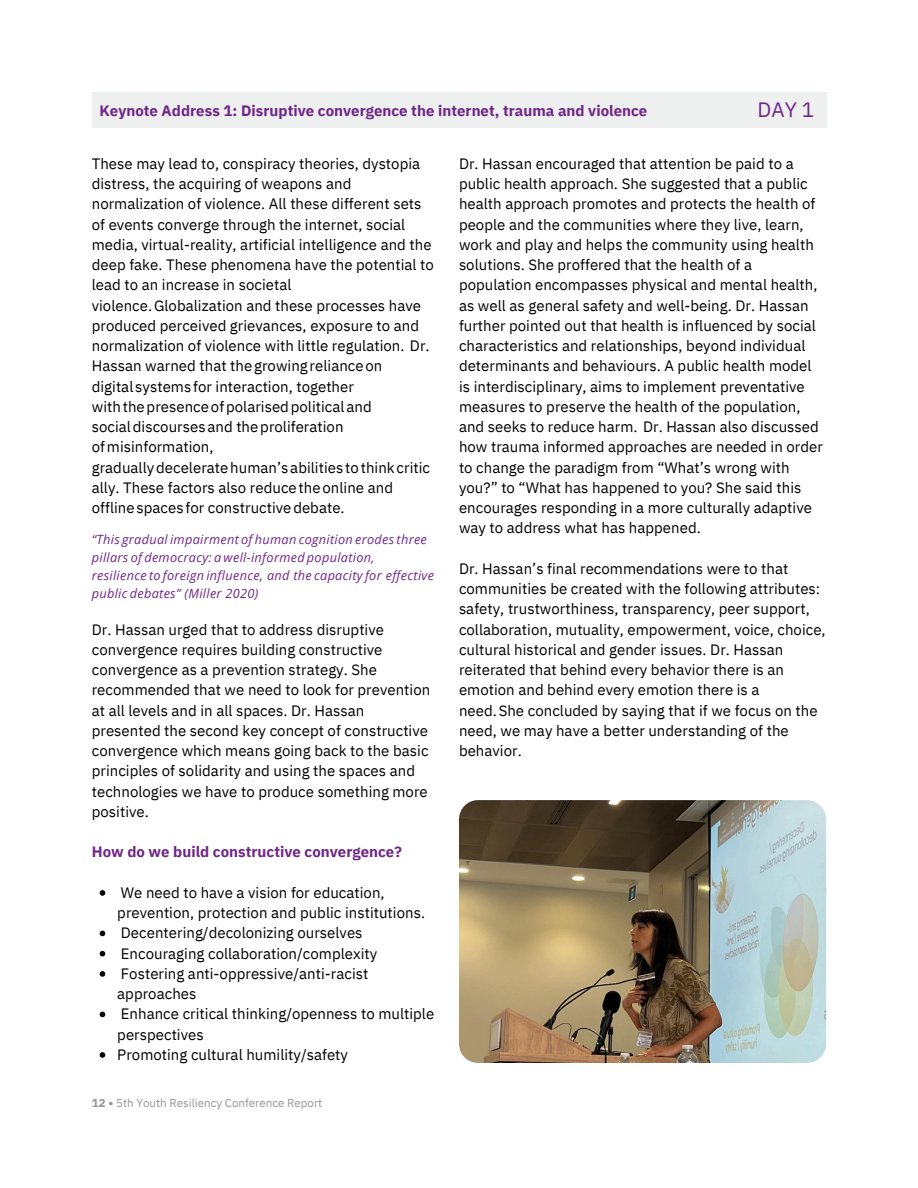
<style>
.page{position:relative;width:918px;height:1188px;background:#fff}
.page>*{position:absolute;margin:0;border:0;box-sizing:border-box;transform-origin:0 0}
.t1{font:20.7px "IBM Plex Sans";color:#6f2688}
.t2{font:15px/20.2px "IBM Plex Sans";color:#000}
.t3{font:700 15px "IBM Plex Sans";color:#6f2688}
.t4{font:italic 12.75px/17.7px "Open Sans";letter-spacing:.025em;color:#6f2688}
.t5{font:11.55px "IBM Plex Sans";color:#939598}
.s1{font-weight:700}
</style>
<div class="page">
<svg style="left:100px;top:890px;width:5px;height:6px"></svg>
<svg style="left:100px;top:931px;width:5px;height:5px"></svg>
<svg style="left:100px;top:951px;width:5px;height:5px"></svg>
<svg style="left:100px;top:971px;width:5px;height:6px"></svg>
<svg style="left:100px;top:1012px;width:5px;height:5px"></svg>
<svg style="left:100px;top:1052px;width:5px;height:6px"></svg>
<div style="left:92px;top:92px;width:734px;height:35px;background:#eeefef"></div>
<img style="left:459px;top:800px;width:367px;height:263px">
<p class="t3" style="left:99px;top:101px;width:549px">Keynote Address 1: Disruptive convergence the internet, trauma and violence</p>
<p class="t1" style="left:757px;top:96px;width:58px">DAY 1</p>
<h2 class="t2" style="left:92px;top:153px;width:344px">These may lead to, conspiracy theories, dystopia distress, the acquiring of weapons and normalization of violence. All these different sets of events converge through the internet, social media, virtual-reality, artificial intelligence and the deep fake. These phenomena have the potential to lead to an increase in societal violence.Globalization and these processes have produced perceived grievances, exposure to and normalization of violence with little regulation. Dr.<br>Hassan warned that thegrowingrelianceon<br>digital systems for interaction, together withthepresenceofpolarisedpoliticaland socialdiscoursesand theproliferation ofmisinformation, graduallydeceleratehuman’sabilities tothinkcritic ally. These factors also reducetheonline and offlinespaces for constructivedebate.</h2>
<p class="t4" style="left:92px;top:531px;width:344px">“This gradual impairment of human cognition erodes three pillars of democracy: a well-informed population,<br>resilience to foreign influence, and the capacity for effective public debates” (Miller 2020)</p>
<h1 class="t2" style="left:92px;top:619px;width:340px">Dr. Hassan urged that to address disruptive convergence requires building constructive convergence as a prevention strategy. She recommended that we need to look for prevention at all levels and in all spaces. Dr. Hassan presented the second key concept of constructive convergence which means going back to the basic principles of solidarity and using the spaces and technologies we have to produce something more positive.</h1>
<h3 class="t3" style="left:92px;top:842px;width:312px">How do we build constructive convergence?</h3>
<h3 class="t2" style="left:117px;top:882px;width:309px">We need to have a vision for education, prevention, protection and public institutions.</h3>
<h2 class="t2" style="left:121px;top:923px;width:243px">Decentering/decolonizing ourselves</h2>
<p class="t2" style="left:121px;top:943px;width:258px">Encouraging collaboration/complexity</p>
<p class="t2" style="left:117px;top:963px;width:253px">Fostering anti-oppressive/anti-racist approaches</p>
<p class="t2" style="left:117px;top:1004px;width:319px">Enhance critical thinking/openness to multiple perspectives</p>
<p class="t2" style="left:117px;top:1044px;width:232px">Promoting cultural humility/safety</p>
<p class="t5" style="left:92px;top:1095px;width:232px"><span class="s1">12 •</span> 5th Youth Resiliency Conference Report</p>
<h3 class="t2" style="left:459px;top:153px;width:365px">Dr. Hassan encouraged that attention be paid to a public health approach. She suggested that a public health approach promotes and protects the health of people and the communities where they live, learn, work and play and helps the community using health solutions. She proffered that the health of a population encompasses physical and mental health, as well as general safety and well-being. Dr. Hassan further pointed out that health is influenced by social characteristics and relationships, beyond individual determinants and behaviours. A public health model is interdisciplinary, aims to implement preventative measures to preserve the health of the population, and seeks to reduce harm. Dr. Hassan also discussed how trauma informed approaches are needed in order to change the paradigm from “What’s wrong with you?” to “What has happened to you? She said this encourages responding in a more culturally adaptive way to address what has happened.</h3>
<h3 class="t2" style="left:459px;top:558px;width:368px">Dr. Hassan’s final recommendations were to that communities be created with the following attributes: safety, trustworthiness, transparency, peer support, collaboration, mutuality, empowerment, voice, choice, cultural historical and gender issues. Dr. Hassan reiterated that behind every behavior there is an emotion and behind every emotion there is a need.She concluded by saying that if we focus on the need, we may have a better understanding of the behavior.</h3>
</div>
